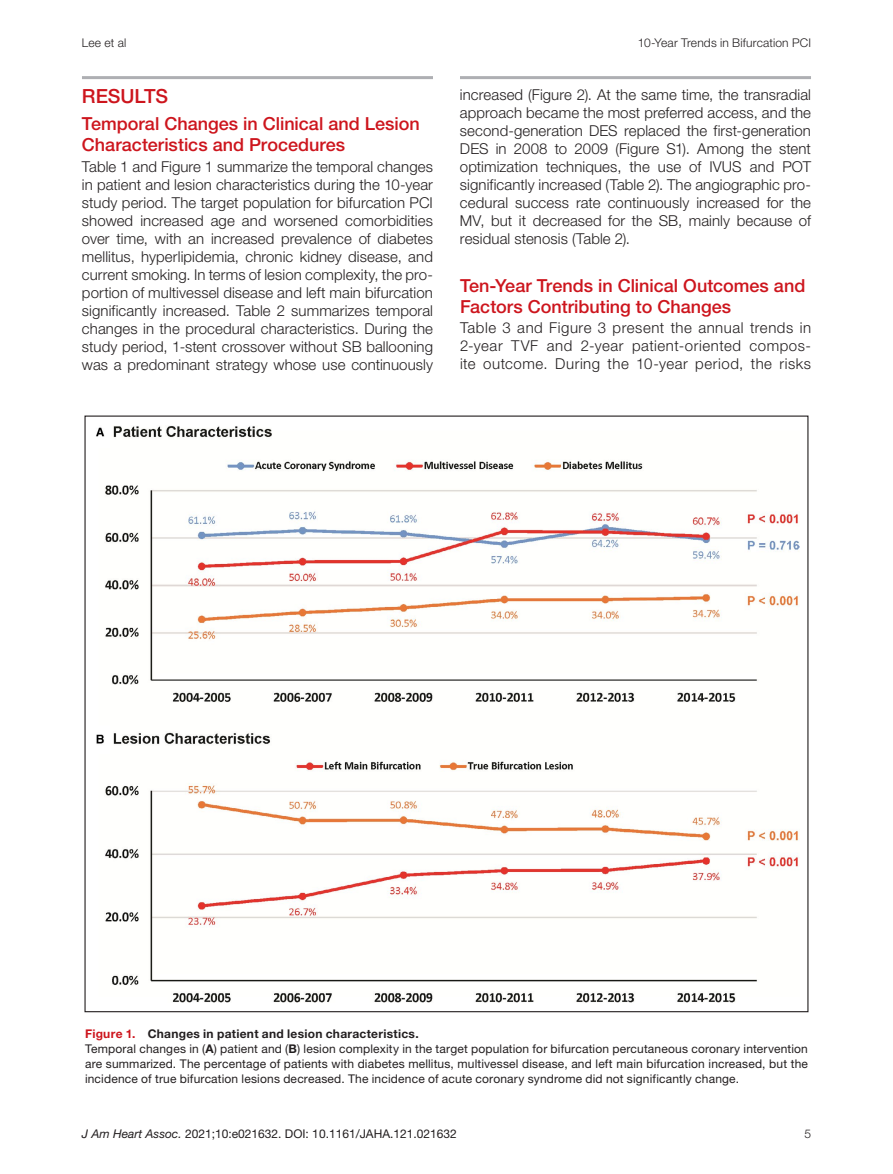
<style>
.page{position:relative;width:893px;height:1174px;background:#fff}
.page>*{position:absolute;margin:0;border:0;box-sizing:border-box;transform-origin:0 0}
.t1{font:500 19.5px "Helvetica Neue LT Std";color:#cd151d}
.t2{font:500 18px/21px "Helvetica Neue LT Std";color:#cd151d}
.t3{font:300 15px/18px "Helvetica Neue LT Std";letter-spacing:.005em;color:#231f20;text-align:justify}
.t4{font:12px/15px "Helvetica Neue LT Std";letter-spacing:.015em;color:#231f20}
.t5{font:300 12px "Helvetica Neue LT Std";letter-spacing:.015em;color:#231f20}
.s1{font-weight:700;color:#cd151d}
.s2{font-weight:700}
.s3{font-style:italic}
</style>
<div class="page">
<img style="left:96px;top:426px;width:703px;height:576px">
<hr style="left:82px;top:76px;width:351px;height:3px;background:#aeafb3">
<hr style="left:460px;top:76px;width:351px;height:3px;background:#aeafb3">
<p class="t5" style="left:82px;top:35px;width:46px">Lee et al</p>
<p class="t5" style="left:638px;top:35px;width:175px">10-Year Trends in Bifurcation PCI</p>
<h1 class="t1" style="left:82px;top:85px;width:88px">RESULTS</h1>
<p class="t2" style="left:82px;top:113px;width:339px">Temporal Changes in Clinical and Lesion<br>Characteristics and Procedures</p>
<p class="t3" style="left:82px;top:157px;width:353px">Table 1 and Figure 1 summarize the temporal changes in patient and lesion characteristics during the 10-year study period. The target population for bifurcation PCI showed increased age and worsened comorbidities over time, with an increased prevalence of diabetes mellitus, hyperlipidemia, chronic kidney disease, and current smoking. In terms of lesion complexity, the pro&shy;portion of multivessel disease and left main bifurcation significantly increased. Table 2 summarizes temporal changes in the procedural characteristics. During the study period, 1-stent crossover without SB ballooning was a predominant strategy whose use continuously</p>
<p class="t3" style="left:460px;top:85px;width:353px">increased (Figure 2). At the same time, the transradial approach became the most preferred access, and the second-generation DES replaced the first-generation DES in 2008 to 2009 (Figure S1). Among the stent optimization techniques, the use of IVUS and POT significantly increased (Table 2). The angiographic pro&shy;cedural success rate continuously increased for the MV, but it decreased for the SB, mainly because of residual stenosis (Table 2).</p>
<p class="t2" style="left:460px;top:275px;width:347px">Ten-Year Trends in Clinical Outcomes and<br>Factors Contributing to Changes</p>
<p class="t3" style="left:460px;top:319px;width:353px">Table 3 and Figure 3 present the annual trends in 2-year TVF and 2-year patient-oriented compos&shy;ite outcome. During the 10-year period, the risks</p>
<p class="t4" style="left:85px;top:1025px;width:724px"><span class="s1">Figure 1.</span> <span class="s2">Changes in patient and lesion characteristics.<br></span>Temporal changes in (<span class="s2">A</span>) patient and (<span class="s2">B</span>) lesion complexity in the target population for bifurcation percutaneous coronary intervention are summarized. The percentage of patients with diabetes mellitus, multivessel disease, and left main bifurcation increased, but the incidence of true bifurcation lesions decreased. The incidence of acute coronary syndrome did not significantly change.</p>
<p class="t4" style="left:82px;top:1126px;width:376px"><span class="s3">J Am Heart Assoc.</span> 2021;10:e021632. DOI: 10.1161/JAHA.121.021632</p>
<p class="t5" style="left:804px;top:1126px;width:8px">5</p>
</div>
